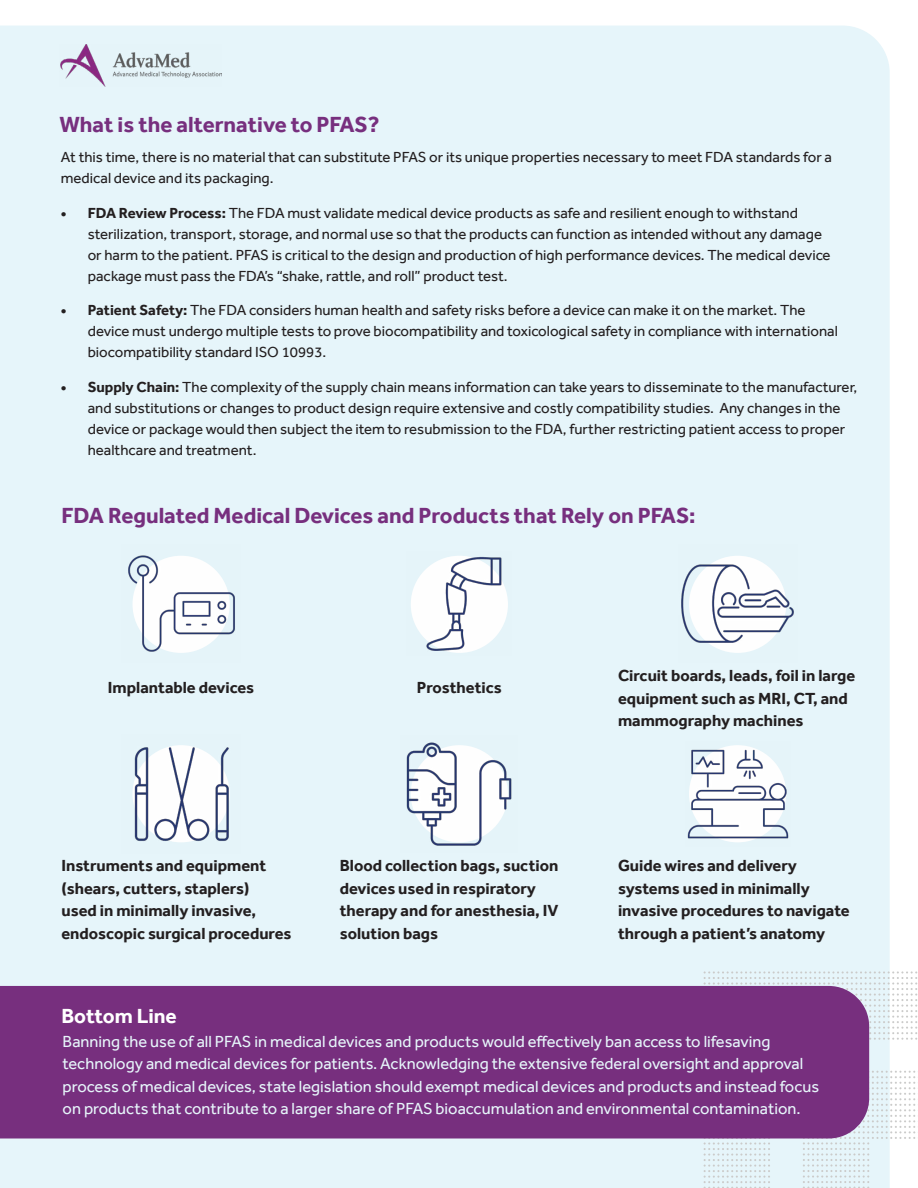
<style>
.page{position:relative;width:918px;height:1188px;background:#fff}
.page>*{position:absolute;margin:0;border:0;box-sizing:border-box;transform-origin:0 0}
.t1{font:700 22.5px "Effra";color:#772f7e}
.t2{font:700 21px "Effra";color:#fff}
.t3{font:700 16.5px/22.5px "Effra";color:#231f20}
.t4{font:16.5px/22.5px "Effra";color:#e6f5fa}
.t5{font:15px/21px "Effra";color:#231f20}
.s1{font-weight:700}
</style>
<div class="page">
<div style="left:0;top:26px;width:890px;height:1162px;background:#e6f5fa"></div>
<img style="left:59px;top:44px;width:162px;height:42px">
<img style="left:122px;top:544px;width:119px;height:119px">
<img style="left:122px;top:734px;width:119px;height:119px">
<img style="left:406px;top:551px;width:105px;height:105px">
<img style="left:401px;top:735px;width:116px;height:117px">
<img style="left:678px;top:544px;width:119px;height:119px">
<img style="left:685px;top:741px;width:105px;height:105px">
<svg style="left:704px;top:971px;width:214px;height:217px"></svg>
<div style="left:0;top:986px;width:869px;height:153px;background:#772f7e"></div>
<h1 class="t1" style="left:59px;top:111px;width:322px">What is the alternative to PFAS?</h1>
<p class="t5" style="left:61px;top:147px;width:773px">At this time, there is no material that can substitute PFAS or its unique properties necessary to meet FDA standards for a medical device and its packaging.</p>
<p class="t5" style="left:88px;top:202px;width:744px;text-indent:-27px"><span class="s1">• FDA Review Process:</span> The FDA must validate medical device products as safe and resilient enough to withstand sterilization, transport, storage, and normal use so that the products can function as intended without any damage or harm to the patient. PFAS is critical to the design and production of high performance devices. The medical device package must pass the FDA’s “shake, rattle, and roll” product test.</p>
<p class="t5" style="left:88px;top:300px;width:752px;text-indent:-27px"><span class="s1">• Patient Safety:</span> The FDA considers human health and safety risks before a device can make it on the market. The device must undergo multiple tests to prove biocompatibility and toxicological safety in compliance with international biocompatibility standard ISO 10993.</p>
<p class="t5" style="left:88px;top:376px;width:771px;text-indent:-27px"><span class="s1">• Supply Chain:</span> The complexity of the supply chain means information can take years to disseminate to the manufacturer, and substitutions or changes to product design require extensive and costly compatibility studies. Any changes in the device or package would then subject the item to resubmission to the FDA, further restricting patient access to proper healthcare and treatment.</p>
<h1 class="t1" style="left:61px;top:502px;width:636px">FDA Regulated Medical Devices and Products that Rely on PFAS:</h1>
<p class="t3" style="left:108px;top:676px;width:148px">Implantable devices</p>
<p class="t3" style="left:417px;top:676px;width:87px">Prosthetics</p>
<p class="t3" style="left:618px;top:664px;width:239px">Circuit boards, leads, foil in large equipment such as MRI, CT, and mammography machines</p>
<p class="t3" style="left:62px;top:854px;width:232px">Instruments and equipment (shears, cutters, staplers)<br>used in minimally invasive, endoscopic surgical procedures</p>
<p class="t3" style="left:340px;top:854px;width:220px">Blood collection bags, suction devices used in respiratory therapy and for anesthesia, IV solution bags</p>
<p class="t3" style="left:618px;top:854px;width:233px">Guide wires and delivery systems used in minimally invasive procedures to navigate through a patient’s anatomy</p>
<h2 class="t2" style="left:62px;top:1003px;width:117px">Bottom Line</h2>
<p class="t4" style="left:63px;top:1030px;width:758px">Banning the use of all PFAS in medical devices and products would effectively ban access to lifesaving technology and medical devices for patients. Acknowledging the extensive federal oversight and approval process of medical devices, state legislation should exempt medical devices and products and instead focus on products that contribute to a larger share of PFAS bioaccumulation and environmental contamination.</p>
</div>
